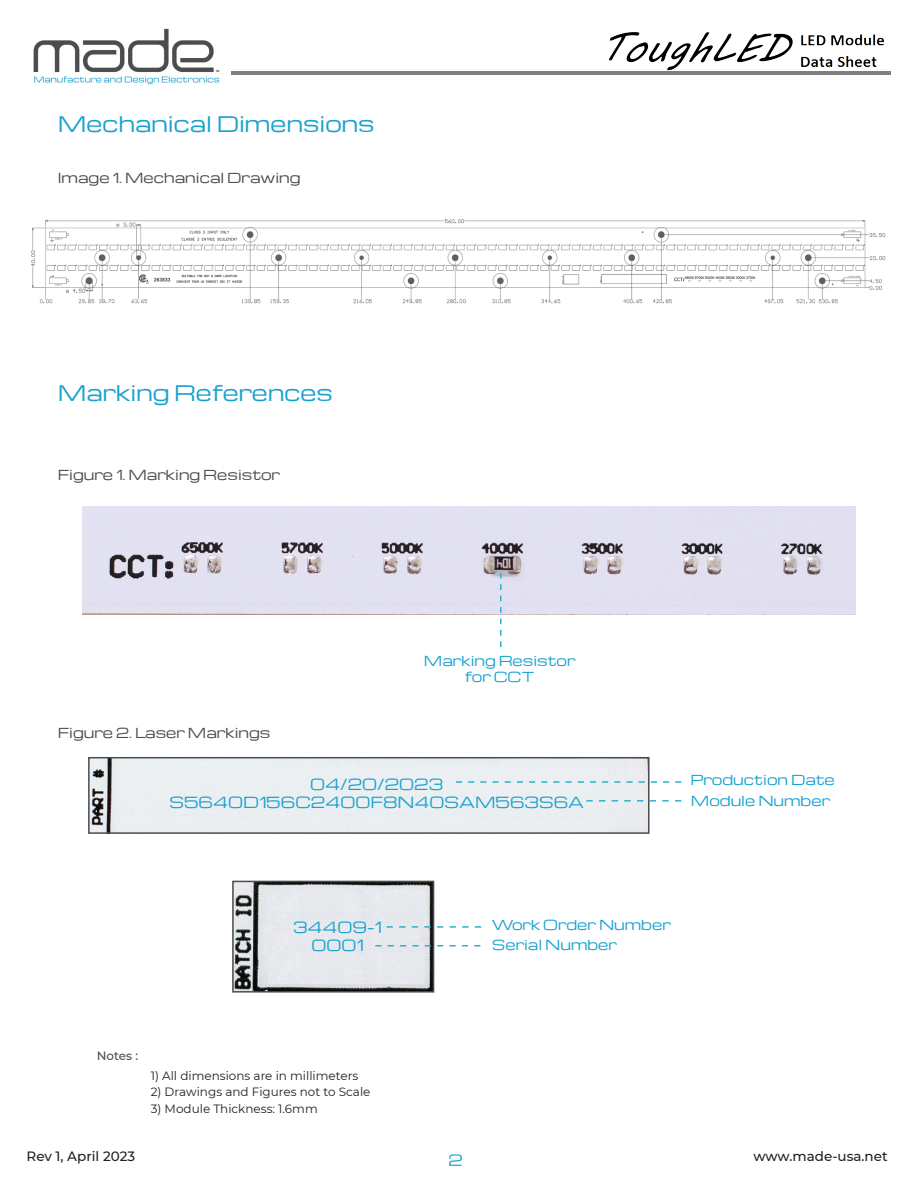
<style>
.page{position:relative;width:918px;height:1188px;background:#fff}
.page>*{position:absolute;margin:0;border:0;box-sizing:border-box;transform-origin:0 0}
.t1{font:21px "Michroma";color:#1aa2cf}
.t2{font:15px "Michroma";color:#1aa2cf}
.t3{font:13.5px "Michroma";color:#1aa2cf}
.t4{font:13.5px "Michroma";color:#4b4c4d}
.t5{font:500 13.5px "Montserrat";color:#231f20}
.t6{font:12px "Montserrat";color:#231f20}
.t7{font:500 12px "Montserrat";color:#4b4c4d}
</style>
<div class="page">
<svg style="left:449px;top:1154px;width:13px;height:12px"></svg>
<img style="left:33px;top:28px;width:186px;height:57px">
<hr style="left:231px;top:72px;width:660px;height:3px;background:#7f807f">
<img style="left:607px;top:32px;width:279px;height:40px">
<img style="left:83px;top:507px;width:772px;height:108px">
<img style="left:235px;top:884px;width:196px;height:106px">
<div style="left:232px;top:881px;width:202px;height:112px;border:2px solid #4b4c4d"></div>
<div style="left:91px;top:760px;width:556px;height:71px;background:#eaeff2"></div>
<div style="left:88px;top:757px;width:562px;height:77px;border:2px solid #4b4c4d"></div>
<img style="left:31px;top:220px;width:855px;height:84px">
<svg style="left:456px;top:781px;width:225px;height:2px"></svg>
<svg style="left:500px;top:573px;width:2px;height:74px"></svg>
<svg style="left:586px;top:800px;width:95px;height:2px"></svg>
<svg style="left:387px;top:926px;width:94px;height:2px"></svg>
<svg style="left:375px;top:945px;width:105px;height:2px"></svg>
<p class="t1" style="left:58px;top:112px;width:318px">Mechanical Dimensions</p>
<p class="t4" style="left:58px;top:170px;width:244px">Image 1. Mechanical Drawing</p>
<p class="t1" style="left:58px;top:381px;width:277px">Marking References</p>
<p class="t4" style="left:58px;top:468px;width:224px">Figure 1. Marking Resistor</p>
<p class="t4" style="left:58px;top:725px;width:214px">Figure 2. Laser Markings</p>
<p class="t3" style="left:424px;top:653px;width:153px">Marking Resistor</p>
<p class="t3" style="left:465px;top:669px;width:71px">for CCT</p>
<p class="t3" style="left:690px;top:773px;width:146px">Production Date</p>
<p class="t2" style="left:310px;top:776px;width:135px">04/20/2023</p>
<p class="t2" style="left:169px;top:794px;width:416px">S5640D156C2400F8N40SAM563S6A</p>
<p class="t3" style="left:691px;top:793px;width:141px">Module Number</p>
<p class="t2" style="left:293px;top:919px;width:90px">34409-1</p>
<p class="t3" style="left:492px;top:918px;width:181px">Work Order Number</p>
<p class="t2" style="left:311px;top:937px;width:54px">0001</p>
<p class="t3" style="left:492px;top:938px;width:126px">Serial Number</p>
<p class="t7" style="left:97px;top:1047px;width:43px">Notes :</p>
<p class="t6" style="left:151px;top:1067px;width:209px">1) All dimensions are in millimeters</p>
<p class="t6" style="left:151px;top:1083px;width:221px">2) Drawings and Figures not to Scale</p>
<p class="t6" style="left:151px;top:1100px;width:169px">3) Module Thickness: 1.6mm</p>
<p class="t5" style="left:27px;top:1146px;width:110px">Rev 1, April 2023</p>
<p class="t5" style="left:754px;top:1147px;width:136px">www.made-usa.net</p>
</div>
